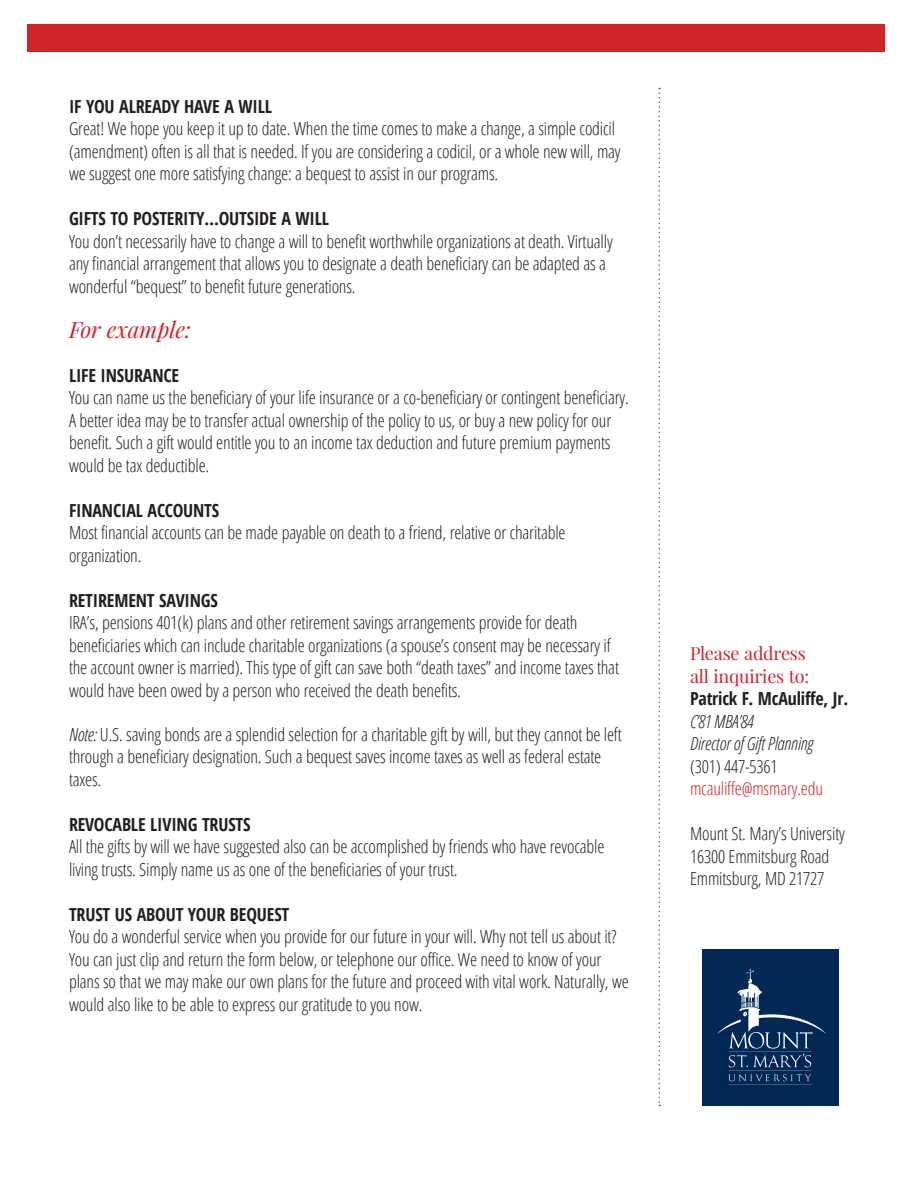
<style>
.page{position:relative;width:918px;height:1188px;background:#fff}
.page>*{position:absolute;margin:0;border:0;box-sizing:border-box;transform-origin:0 0}
._2016_Body_Copy{font:italic 22.5px "Playfair Display";letter-spacing:-.01em;color:#d1232a}
._2016_Body_Copy-2{font:300 condensed 18px/22.5px "Open Sans";letter-spacing:-.01em;color:#231f20}
._2016_Body_Copy-3{font:700 condensed 18px/22.5px "Open Sans";letter-spacing:-.01em;color:#231f20}
._2016_Body_Copy-4{font:18px/22.5px "Playfair Display";letter-spacing:-.01em;color:#d1232a}
._2016_Body_Copy-5{font:italic 300 condensed 18px "Open Sans";letter-spacing:-.01em;color:#231f20}
._2016_Body_Copy-6{font:300 condensed 18px "Open Sans";letter-spacing:-.01em;color:#d1232a}
.s1{font-style:italic}
.s2{font-weight:300;font-style:italic}
</style>
<div class="page">
<svg style="left:658px;top:88px;width:2px;height:1018px"></svg>
<div style="left:27px;top:24px;width:857px;height:27px;background:#d1232a"></div>
<div style="left:702px;top:950px;width:136px;height:156px;background:#002855"></div>
<svg style="left:728px;top:1074px;width:84px;height:7px"></svg>
<hr style="left:729px;top:1071px;width:82px;height:1px;background:#fff">
<hr style="left:729px;top:1084px;width:82px;height:1px;background:#fff">
<svg style="left:717px;top:969px;width:110px;height:98px"></svg>
<p class="_2016_Body_Copy-3" style="left:69px;top:95px;width:205px">IF YOU ALREADY HAVE A WILL</p>
<p class="_2016_Body_Copy-2" style="left:69px;top:117px;width:553px">Great! We hope you keep it up to date. When the time comes to make a change, a simple codicil (amendment) often is all that is needed. If you are considering a codicil, or a whole new will, may we suggest one more satisfying change: a bequest to assist in our programs.</p>
<p class="_2016_Body_Copy-3" style="left:69px;top:207px;width:262px">GIFTS TO POSTERITY…OUTSIDE A WILL</p>
<p class="_2016_Body_Copy-2" style="left:69px;top:229px;width:545px">You don’t necessarily have to change a will to benefit worthwhile organizations at death. Virtually any financial arrangement that allows you to designate a death beneficiary can be adapted as a wonderful “bequest” to benefit future generations.</p>
<p class="_2016_Body_Copy" style="left:69px;top:314px;width:124px">For example:</p>
<p class="_2016_Body_Copy-3" style="left:69px;top:364px;width:112px">LIFE INSURANCE</p>
<p class="_2016_Body_Copy-2" style="left:69px;top:386px;width:561px">You can name us the beneficiary of your life insurance or a co-beneficiary or contingent beneficiary.<br>A better idea may be to transfer actual ownership of the policy to us, or buy a new policy for our benefit. Such a gift would entitle you to an income tax deduction and future premium payments would be tax deductible.</p>
<p class="_2016_Body_Copy-3" style="left:69px;top:499px;width:152px">FINANCIAL ACCOUNTS</p>
<p class="_2016_Body_Copy-2" style="left:69px;top:521px;width:498px">Most financial accounts can be made payable on death to a friend, relative or charitable organization.</p>
<p class="_2016_Body_Copy-3" style="left:69px;top:589px;width:150px">RETIREMENT SAVINGS</p>
<p class="_2016_Body_Copy-2" style="left:69px;top:611px;width:551px">IRA’s, pensions 401(k) plans and other retirement savings arrangements provide for death beneficiaries which can include charitable organizations (a spouse’s consent may be necessary if the account owner is married). This type of gift can save both “death taxes” and income taxes that would have been owed by a person who received the death benefits.</p>
<p class="_2016_Body_Copy-2" style="left:69px;top:723px;width:554px"><span class="s1">Note:</span> U.S. saving bonds are a splendid selection for a charitable gift by will, but they cannot be left through a beneficiary designation. Such a bequest saves income taxes as well as federal estate taxes.</p>
<p class="_2016_Body_Copy-3" style="left:69px;top:813px;width:183px">REVOCABLE LIVING TRUSTS</p>
<p class="_2016_Body_Copy-2" style="left:69px;top:835px;width:537px">All the gifts by will we have suggested also can be accomplished by friends who have revocable living trusts. Simply name us as one of the beneficiaries of your trust.</p>
<p class="_2016_Body_Copy-3" style="left:69px;top:903px;width:222px">TRUST US ABOUT YOUR BEQUEST</p>
<p class="_2016_Body_Copy-2" style="left:69px;top:925px;width:561px">You do a wonderful service when you provide for our future in your will. Why not tell us about it?<br>You can just clip and return the form below, or telephone our office. We need to know of your plans so that we may make our own plans for the future and proceed with vital work. Naturally, we would also like to be able to express our gratitude to you now.</p>
<p class="_2016_Body_Copy-4" style="left:690px;top:642px;width:121px">Please address all inquiries to:</p>
<p class="_2016_Body_Copy-3" style="left:690px;top:687px;width:160px">Patrick F. McAuliffe, Jr.<br><span class="s2">C’81 MBA’84</span></p>
<p class="_2016_Body_Copy-5" style="left:690px;top:732px;width:125px">Director of Gift Planning</p>
<p class="_2016_Body_Copy-2" style="left:690px;top:754px;width:89px">(301) 447-5361</p>
<p class="_2016_Body_Copy-6" style="left:690px;top:777px;width:135px">mcauliffe@msmary.edu</p>
<p class="_2016_Body_Copy-2" style="left:690px;top:822px;width:156px">Mount St. Mary’s University</p>
<p class="_2016_Body_Copy-2" style="left:690px;top:844px;width:141px">16300 Emmitsburg Road</p>
<p class="_2016_Body_Copy-2" style="left:690px;top:867px;width:136px">Emmitsburg, MD 21727</p>
</div>
